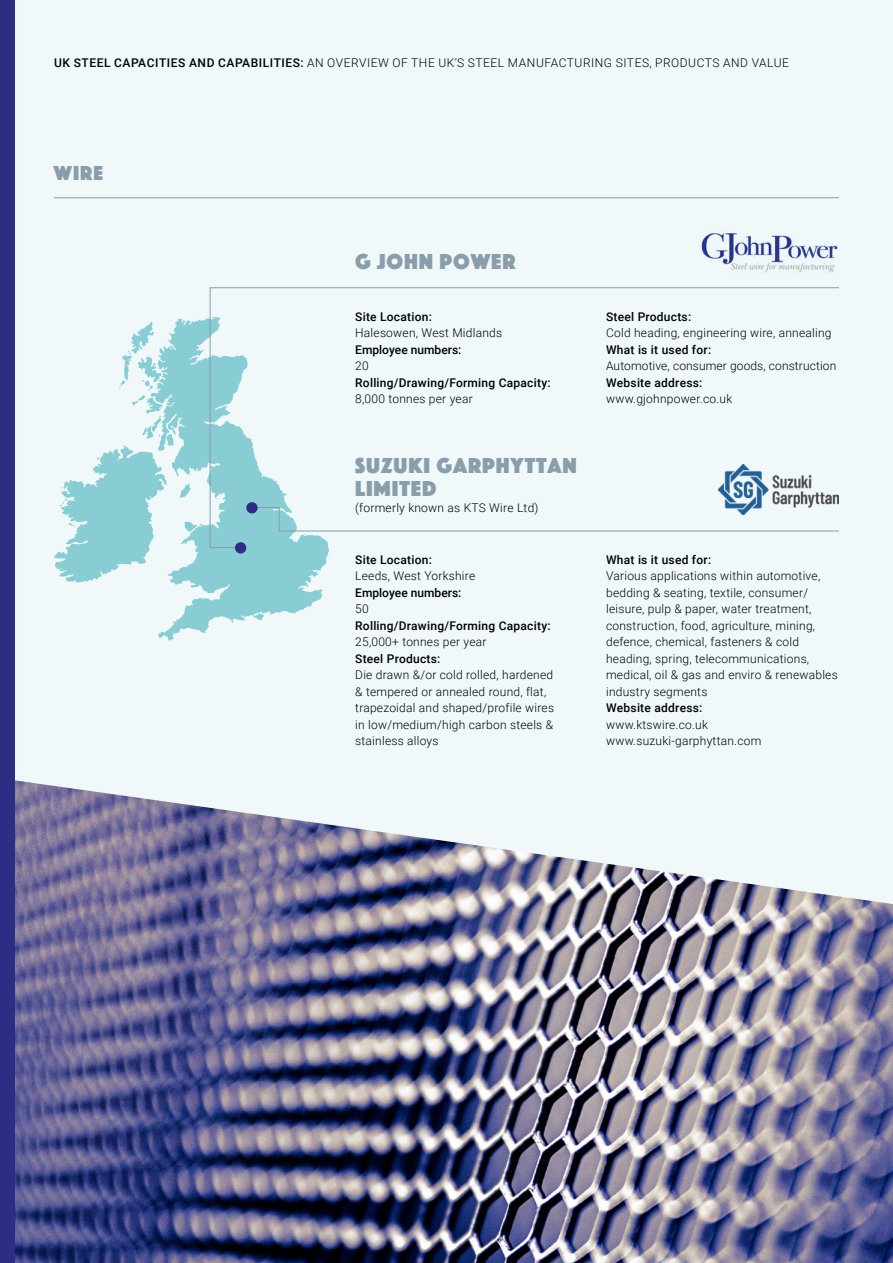
<style>
.page{position:relative;width:893px;height:1263px;background:#f0f8f9}
.page>*{position:absolute;margin:0;border:0;box-sizing:border-box;transform-origin:0 0}
.t1{font:22.5px/22.5px "Phosphate Solid";letter-spacing:.04em;color:#899eaa}
.t2{font:21px "Phosphate Solid";color:#899eaa}
.t3{font:300 12px/16.5px "Roboto";letter-spacing:.02em;color:#000}
.t4{font:500 12px "Roboto";letter-spacing:.02em;color:#000}
.t5{font:300 12px "Roboto";letter-spacing:.045em;color:#000}
.t6{font:500 12px "Roboto";color:#000}
.s1{font-weight:500}
</style>
<div class="page">
<hr style="left:54px;top:197px;width:785px;height:1px;background:#899eaa">
<svg style="left:151px;top:318px;width:178px;height:323px;fill:#88cdd3"></svg>
<svg style="left:54px;top:322px;width:143px;height:260px"></svg>
<svg style="left:209px;top:287px;width:630px;height:261px"></svg>
<svg style="left:251px;top:507px;width:588px;height:25px"></svg>
<img style="left:14px;top:780px;width:879px;height:483px">
<div style="left:0;top:0;width:14px;height:1263px;background:#2d2e83"></div>
<div style="left:246px;top:502px;width:12px;height:11px;background:#2d2e83;border-radius:50%"></div>
<img style="left:701px;top:233px;width:137px;height:40px">
<div style="left:235px;top:542px;width:11px;height:11px;background:#2d2e83;border-radius:50%"></div>
<img style="left:719px;top:464px;width:120px;height:50px">
<p class="t5" style="left:54px;top:54px;width:736px"><span class="s1">UK STEEL CAPACITIES AND CAPABILITIES:</span> AN OVERVIEW OF THE UK’S STEEL MANUFACTURING SITES, PRODUCTS AND VALUE</p>
<h2 class="t2" style="left:54px;top:158px;width:51px">WIRE</h2>
<h1 class="t1" style="left:355px;top:249px;width:162px">G JOHN POWER</h1>
<p class="t4" style="left:355px;top:308px;width:78px">Site Location:</p>
<p class="t3" style="left:355px;top:324px;width:148px">Halesowen, West Midlands</p>
<p class="t6" style="left:355px;top:341px;width:108px">Employee numbers:</p>
<p class="t3" style="left:355px;top:357px;width:15px">20</p>
<p class="t4" style="left:355px;top:374px;width:197px">Rolling/Drawing/Forming Capacity:</p>
<p class="t3" style="left:355px;top:390px;width:119px">8,000 tonnes per year</p>
<h1 class="t1" style="left:355px;top:453px;width:223px">SUZUKI GARPHYTTAN<br>LIMITED</h1>
<p class="t3" style="left:355px;top:499px;width:185px">(formerly known as KTS Wire Ltd)</p>
<p class="t4" style="left:355px;top:551px;width:78px">Site Location:</p>
<p class="t3" style="left:355px;top:567px;width:122px">Leeds, West Yorkshire</p>
<p class="t6" style="left:355px;top:584px;width:108px">Employee numbers:</p>
<p class="t3" style="left:355px;top:600px;width:15px">50</p>
<p class="t4" style="left:355px;top:617px;width:197px">Rolling/Drawing/Forming Capacity:</p>
<p class="t3" style="left:355px;top:633px;width:133px">25,000+ tonnes per year</p>
<p class="t4" style="left:355px;top:650px;width:87px">Steel Products:</p>
<p class="t3" style="left:355px;top:666px;width:200px">Die drawn &amp;/or cold rolled, hardened &amp; tempered or annealed round, flat, trapezoidal and shaped/profile wires in low/medium/high carbon steels &amp; stainless alloys</p>
<p class="t4" style="left:606px;top:308px;width:87px">Steel Products:</p>
<p class="t3" style="left:606px;top:324px;width:227px">Cold heading, engineering wire, annealing</p>
<p class="t4" style="left:606px;top:341px;width:107px">What is it used for:</p>
<p class="t3" style="left:606px;top:357px;width:232px">Automotive, consumer goods, construction</p>
<p class="t4" style="left:606px;top:374px;width:98px">Website address:</p>
<p class="t3" style="left:606px;top:390px;width:128px">www.gjohnpower.co.uk</p>
<p class="t4" style="left:606px;top:551px;width:107px">What is it used for:</p>
<p class="t3" style="left:606px;top:567px;width:233px">Various applications within automotive, bedding &amp; seating, textile, consumer/ leisure, pulp &amp; paper, water treatment, construction, food, agriculture, mining, defence, chemical, fasteners &amp; cold heading, spring, telecommunications, medical, oil &amp; gas and enviro &amp; renewables industry segments</p>
<p class="t4" style="left:606px;top:700px;width:98px">Website address:</p>
<p class="t3" style="left:606px;top:716px;width:157px">www.ktswire.co.uk www.suzuki-garphyttan.com</p>
</div>
